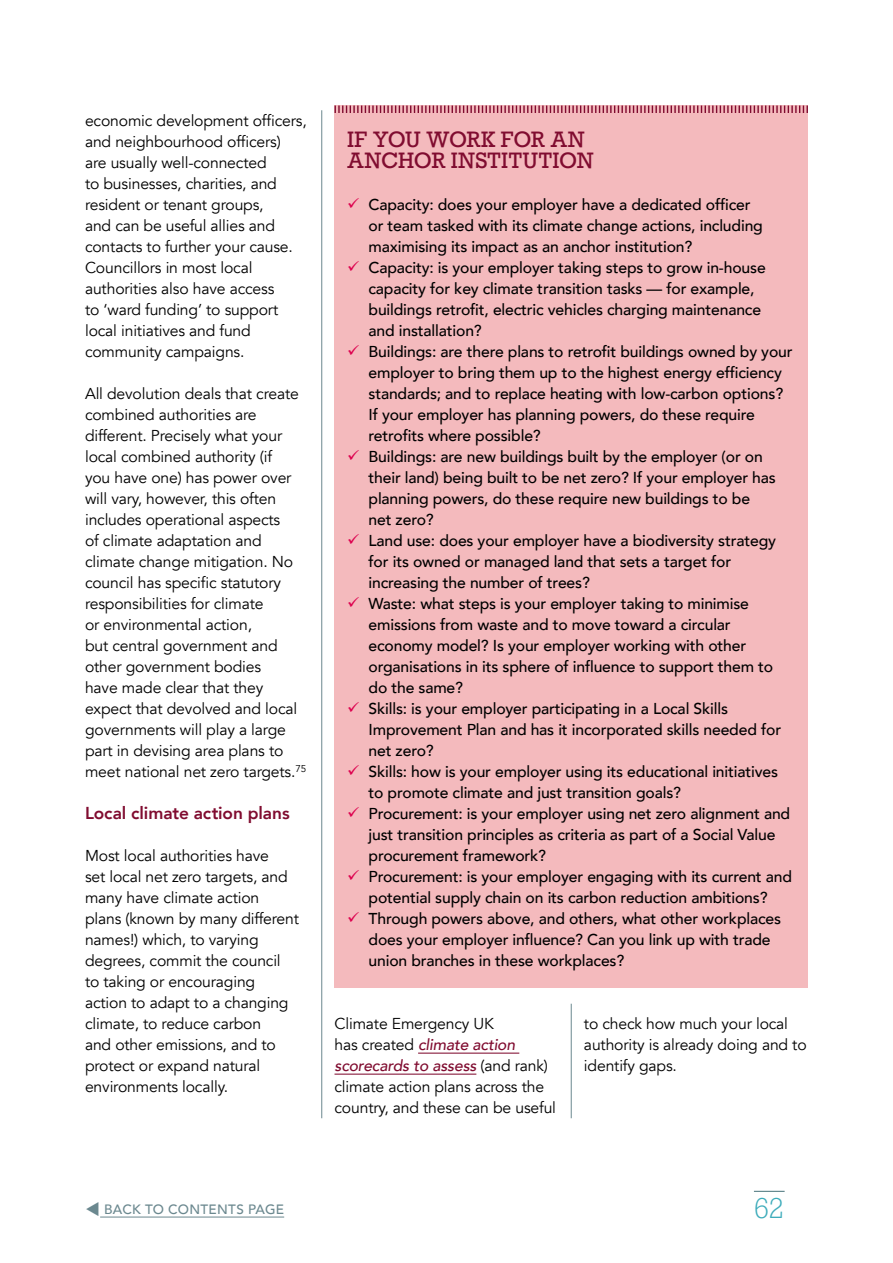
<style>
.page{position:relative;width:893px;height:1263px;background:#fff}
.page>*{position:absolute;margin:0;border:0;box-sizing:border-box;transform-origin:0 0}
.t1{font:300 27px "Rockwell Nova";color:#3eacbb}
.h4_box_subhead_rockwell_maroon{font:21px/21px "Rockwell Nova";letter-spacing:-.01em;color:#800c30}
.h4_subhead_maroon{font:800 17.25px "Avenir";letter-spacing:-.005em;color:#800c30}
.t2{font:500 15.75px/21px "Avenir";letter-spacing:-.01em;color:#000}
.p_Body{font:15.75px/21px "Avenir";letter-spacing:-.01em;color:#000}
.t3{font:500 13.5px "Avenir";letter-spacing:.02em;color:#6b888f}
.s1{font-weight:500;font-style:italic;color:#800c30}
</style>
<div class="page">
<hr style="left:754px;top:1191px;width:31px;height:1px;background:#457178">
<hr style="left:100px;top:1217px;width:184px;height:1px;background:#6b888f">
<hr style="left:418px;top:1052px;width:101px;height:2px;background:#800c30">
<hr style="left:334px;top:1073px;width:142px;height:2px;background:#800c30">
<hr style="left:321px;top:110px;width:1px;height:1008px;background:#6b888f">
<hr style="left:571px;top:1004px;width:1px;height:114px;background:#6b888f">
<div style="left:334px;top:106px;width:474px;height:84px;background:#f4babd"></div>
<svg style="left:334px;top:105px;width:474px;height:8px"></svg>
<div style="left:334px;top:181px;width:474px;height:92px;background:#f4babd"></div>
<div style="left:334px;top:244px;width:474px;height:113px;background:#f4babd"></div>
<div style="left:334px;top:328px;width:474px;height:134px;background:#f4babd"></div>
<div style="left:334px;top:433px;width:474px;height:113px;background:#f4babd"></div>
<div style="left:334px;top:517px;width:474px;height:92px;background:#f4babd"></div>
<div style="left:334px;top:580px;width:474px;height:134px;background:#f4babd"></div>
<div style="left:334px;top:685px;width:474px;height:92px;background:#f4babd"></div>
<div style="left:334px;top:748px;width:474px;height:71px;background:#f4babd"></div>
<div style="left:334px;top:790px;width:474px;height:92px;background:#f4babd"></div>
<div style="left:334px;top:853px;width:474px;height:71px;background:#f4babd"></div>
<div style="left:334px;top:895px;width:474px;height:92px;background:#f4babd"></div>
<p class="p_Body" style="left:85px;top:110px;width:223px">economic development officers, and neighbourhood officers)<br>are usually well-connected<br>to businesses, charities, and resident or tenant groups,<br>and can be useful allies and contacts to further your cause.<br>Councillors in most local authorities also have access<br>to ‘ward funding’ to support local initiatives and fund community campaigns.</p>
<p class="p_Body" style="left:85px;top:383px;width:223px">All devolution deals that create combined authorities are different. Precisely what your local combined authority (if<br>you have one) has power over will vary, however, this often includes operational aspects<br>of climate adaptation and climate change mitigation. No council has specific statutory responsibilities for climate<br>or environmental action,<br>but central government and other government bodies<br>have made clear that they expect that devolved and local governments will play a large part in devising area plans to meet national net zero targets.<sup>75</sup></p>
<p class="h4_subhead_maroon" style="left:85px;top:800px;width:206px">Local climate action plans</p>
<p class="p_Body" style="left:85px;top:845px;width:215px">Most local authorities have<br>set local net zero targets, and many have climate action plans (known by many different names!) which, to varying degrees, commit the council to taking or encouraging action to adapt to a changing climate, to reduce carbon<br>and other emissions, and to protect or expand natural environments locally.</p>
<p class="h4_box_subhead_rockwell_maroon" style="left:347px;top:129px;width:248px">IF YOU WORK FOR AN<br>ANCHOR INSTITUTION</p>
<p class="t2" style="left:369px;top:193px;width:396px">Capacity: does your employer have a dedicated officer or team tasked with its climate change actions, including maximising its impact as an anchor institution?</p>
<p class="t2" style="left:369px;top:256px;width:399px">Capacity: is your employer taking steps to grow in-house capacity for key climate transition tasks — for example, buildings retrofit, electric vehicles charging maintenance and installation?</p>
<p class="t2" style="left:369px;top:340px;width:426px">Buildings: are there plans to retrofit buildings owned by your employer to bring them up to the highest energy efficiency standards; and to replace heating with low-carbon options?<br>If your employer has planning powers, do these require retrofits where possible?</p>
<p class="t2" style="left:369px;top:445px;width:409px">Buildings: are new buildings built by the employer (or on their land) being built to be net zero? If your employer has planning powers, do these require new buildings to be net zero?</p>
<p class="t2" style="left:369px;top:529px;width:409px">Land use: does your employer have a biodiversity strategy for its owned or managed land that sets a target for increasing the number of trees?</p>
<p class="t2" style="left:369px;top:592px;width:406px">Waste: what steps is your employer taking to minimise emissions from waste and to move toward a circular economy model? Is your employer working with other organisations in its sphere of influence to support them to do the same?</p>
<p class="t2" style="left:369px;top:697px;width:414px">Skills: is your employer participating in a Local Skills<br>Improvement Plan and has it incorporated skills needed for net zero?</p>
<p class="t2" style="left:369px;top:760px;width:411px">Skills: how is your employer using its educational initiatives to promote climate and just transition goals?</p>
<p class="t2" style="left:369px;top:802px;width:423px">Procurement: is your employer using net zero alignment and just transition principles as criteria as part of a Social Value procurement framework?</p>
<p class="t2" style="left:369px;top:865px;width:425px">Procurement: is your employer engaging with its current and potential supply chain on its carbon reduction ambitions?</p>
<p class="t2" style="left:369px;top:907px;width:414px">Through powers above, and others, what other workplaces does your employer influence? Can you link up with trade union branches in these workplaces?</p>
<p class="p_Body" style="left:334px;top:1013px;width:223px">Climate Emergency UK<br>has created <span class="s1">climate action scorecards to assess</span> (and rank) climate action plans across the country, and these can be useful</p>
<p class="p_Body" style="left:584px;top:1013px;width:224px">to check how much your local authority is already doing and to identify gaps.</p>
<p class="t3" style="left:85px;top:1198px;width:201px">▼ BACK TO CONTENTS PAGE</p>
<h1 class="t1" style="left:754px;top:1191px;width:32px">62</h1>
</div>
